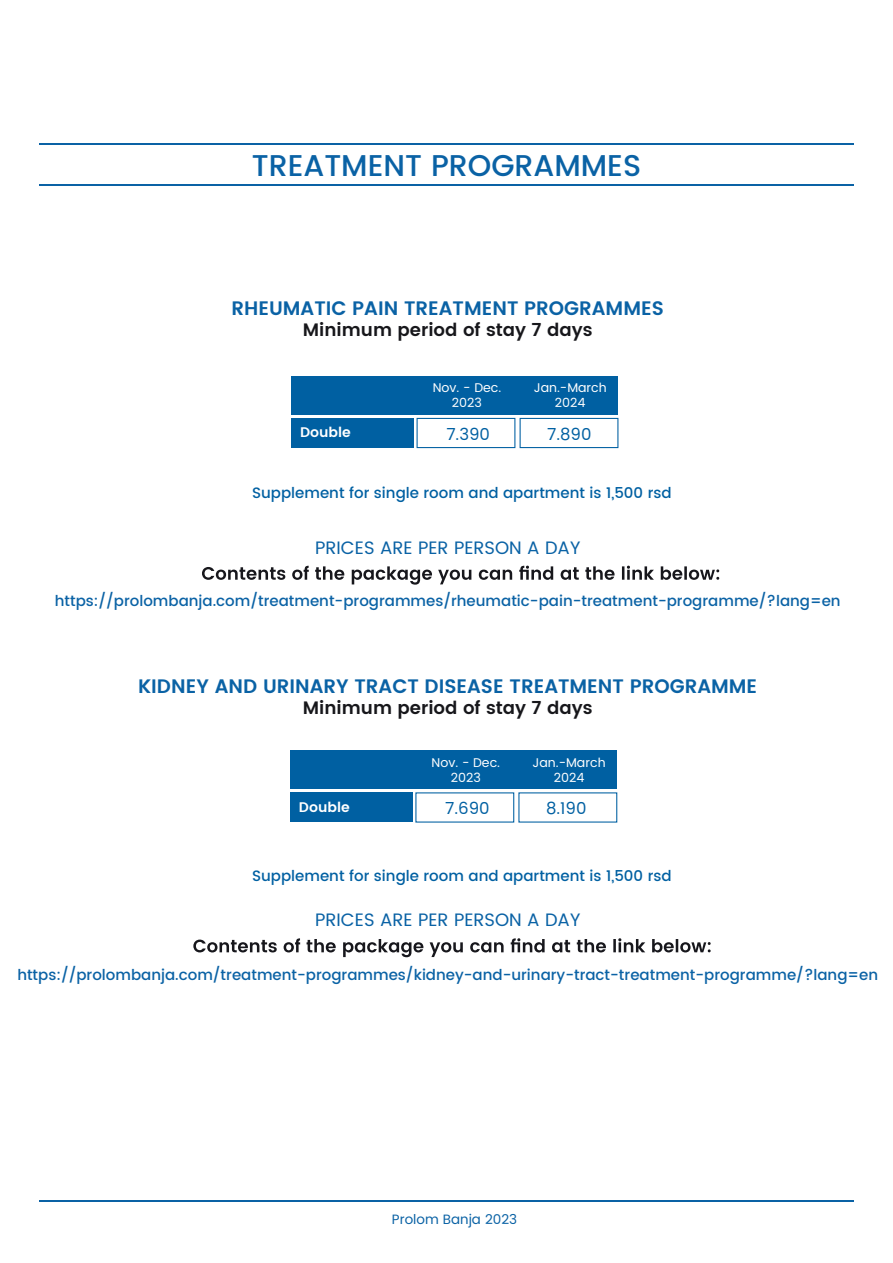
<style>
.page{position:relative;width:893px;height:1263px;background:#fff}
.page>*{position:absolute;margin:0;border:0;box-sizing:border-box;transform-origin:0 0}
.t1{font:500 30px "Poppins";color:#0a62a5}
.t2{font:600 19.5px "Poppins";color:#0a62a5}
.t3{font:600 18px "Poppins";color:#17171b}
.t4{font:18px "Poppins";color:#0a62a5}
.t5{font:16.5px "Poppins";color:#0060a2}
.t6{font:500 15px "Poppins";color:#0a62a5}
.t7{font:500 15px "Poppins";color:#0060a2}
.t8{font:600 13.95px "Poppins";color:#fff}
.t9{font:13.5px "Poppins";color:#0a62a5}
.t10{font:12.6px/15.1px "Poppins";color:#fff;text-align:center}
</style>
<div class="page">
<hr style="left:39px;top:1200px;width:815px;height:2px;background:#0a62a5">
<hr style="left:39px;top:184px;width:815px;height:2px;background:#0a62a5">
<hr style="left:39px;top:144px;width:815px;height:1px;background:#0a62a5">
<svg style="left:202px;top:566px;width:517px;height:19px"></svg>
<svg style="left:193px;top:938px;width:518px;height:19px"></svg>
<div style="left:291px;top:376px;width:327px;height:38px;background:#0060a2"></div>
<div style="left:417px;top:418px;width:98px;height:30px;border:1px solid #0060a2"></div>
<div style="left:520px;top:418px;width:98px;height:30px;border:1px solid #0060a2"></div>
<div style="left:291px;top:418px;width:123px;height:30px;background:#0060a2"></div>
<div style="left:290px;top:751px;width:326px;height:38px;background:#0060a2"></div>
<div style="left:290px;top:793px;width:123px;height:29px;background:#0060a2"></div>
<h1 class="t1" style="left:252px;top:143px;width:391px">TREATMENT PROGRAMMES</h1>
<h2 class="t2" style="left:231px;top:293px;width:434px">RHEUMATIC PAIN TREATMENT PROGRAMMES</h2>
<p class="t3" style="left:303px;top:317px;width:291px">Minimum period of stay 7 days</p>
<p class="t8" style="left:300px;top:422px;width:52px">Double</p>
<p class="t10" style="left:433px;top:380px;width:70px">Nov. - Dec.<br>2023</p>
<p class="t10" style="left:534px;top:380px;width:75px">Jan.-March<br>2024</p>
<p class="t5" style="left:446px;top:422px;width:45px">7.390</p>
<p class="t5" style="left:547px;top:422px;width:46px">7.890</p>
<p class="t7" style="left:252px;top:482px;width:421px">Supplement for single room and apartment is 1,500 rsd</p>
<p class="t4" style="left:315px;top:534px;width:267px">PRICES ARE PER PERSON A DAY</p>
<p class="t6" style="left:55px;top:589px;width:787px">https://prolombanja.com/treatment-programmes/rheumatic-pain-treatment-programme/?lang=en</p>
<h2 class="t2" style="left:138px;top:671px;width:621px">KIDNEY AND URINARY TRACT DISEASE TREATMENT PROGRAMME</h2>
<p class="t3" style="left:303px;top:695px;width:291px">Minimum period of stay 7 days</p>
<p class="t8" style="left:299px;top:796px;width:52px">Double</p>
<p class="t10" style="left:432px;top:755px;width:70px">Nov. - Dec.<br>2023</p>
<p class="t10" style="left:533px;top:755px;width:75px">Jan.-March<br>2024</p>
<p class="t5" style="left:445px;top:797px;width:46px">7.690</p>
<p class="t5" style="left:546px;top:797px;width:42px">8.190</p>
<p class="t7" style="left:252px;top:865px;width:421px">Supplement for single room and apartment is 1,500 rsd</p>
<p class="t4" style="left:315px;top:907px;width:267px">PRICES ARE PER PERSON A DAY</p>
<p class="t6" style="left:17px;top:964px;width:862px">https://prolombanja.com/treatment-programmes/kidney-and-urinary-tract-treatment-programme/?lang=en</p>
<p class="t9" style="left:392px;top:1209px;width:127px">Prolom Banja 2023</p>
</div>
